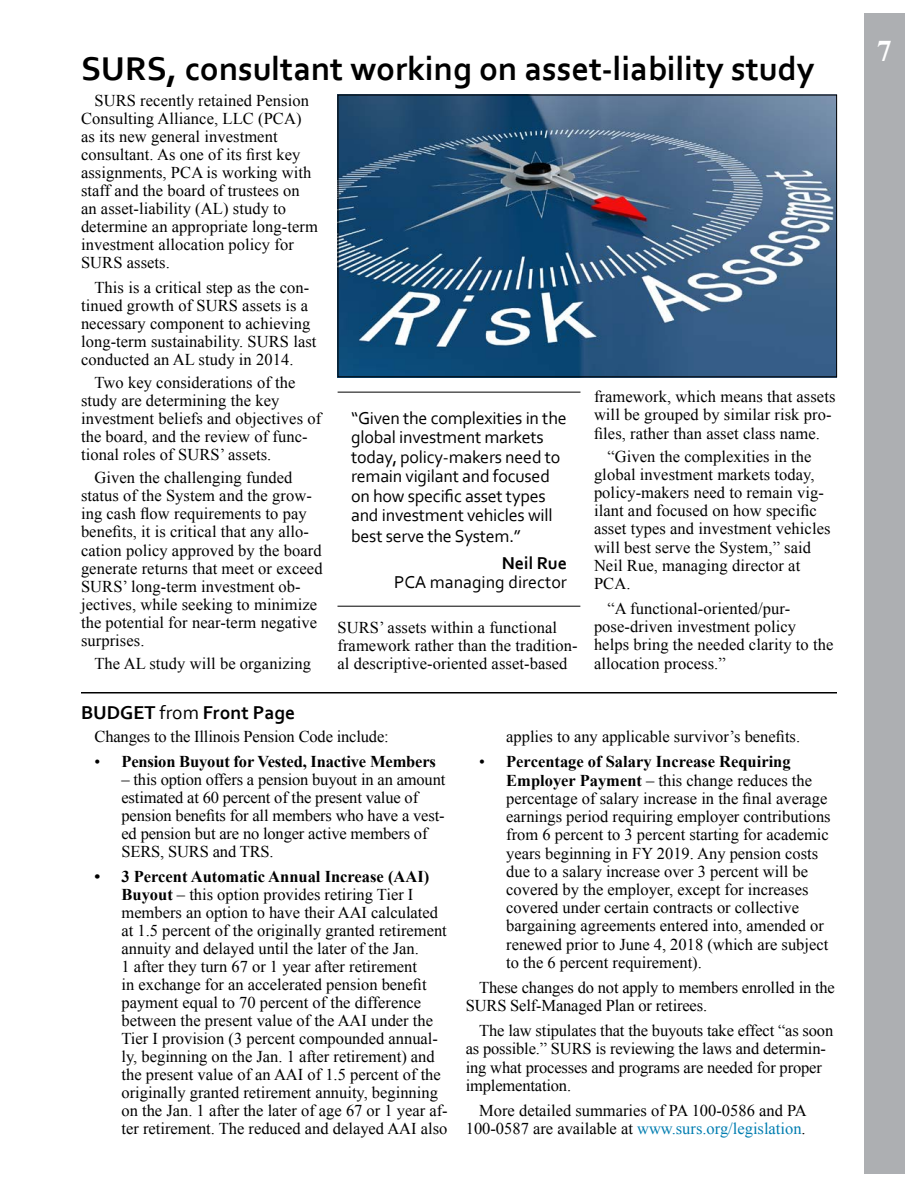
<style>
.page{position:relative;width:918px;height:1188px;background:#fff}
.page>*{position:absolute;margin:0;border:0;box-sizing:border-box;transform-origin:0 0}
._1_Headline{font:700 34.5px "Corbel";color:#000}
.t1{font:700 30px "Times New Roman";color:#fff}
._3_Jump_Line_2{font:700 19.5px "Corbel";color:#000}
._3_Jump_Line_2-2{font:18px/19.8px "Corbel";letter-spacing:-.01em;color:#000}
._3_Jump_Line_2-3{font:700 18px "Corbel";color:#000}
._2_Body_Copy{font:16.5px/18px "Times New Roman";color:#000}
.t2{font:700 16.5px "Times New Roman";letter-spacing:-.01em;color:#000}
.s1{font-weight:400}
.s2{font-weight:700}
.s3{color:#007db0}
</style>
<div class="page">
<div style="left:864px;top:14px;width:40px;height:1160px;background:#adafb2"></div>
<hr style="left:81px;top:692px;width:756px;height:2px;background:#000">
<img style="left:340px;top:97px;width:495px;height:278px">
<div style="left:338px;top:95px;width:499px;height:282px;border:1px solid #000"></div>
<hr style="left:338px;top:392px;width:242px;height:1px;background:#000">
<hr style="left:338px;top:606px;width:242px;height:1px;background:#000">
<p class="_1_Headline" style="left:81px;top:47px;width:735px">SURS, consultant working on asset-liability study</p>
<p class="_2_Body_Copy" style="left:81px;top:91px;width:238px;text-indent:14px">SURS recently retained Pension<br>Consulting Alliance, LLC (PCA) as its new general investment consultant. As one of its first key assignments, PCA is working with staff and the board of trustees on an asset-liability (AL) study to determine an appropriate long-term investment allocation policy for<br>SURS assets.</p>
<p class="_2_Body_Copy" style="left:81px;top:278px;width:237px;text-indent:14px">This is a critical step as the con&shy;tinued growth of SURS assets is a necessary component to achieving long-term sustainability. SURS last conducted an AL study in 2014.</p>
<p class="_2_Body_Copy" style="left:81px;top:374px;width:242px;text-indent:14px">Two key considerations of the study are determining the key investment beliefs and objectives of the board, and the review of func&shy;tional roles of SURS’ assets.</p>
<p class="_2_Body_Copy" style="left:81px;top:469px;width:243px;text-indent:14px">Given the challenging funded status of the System and the grow&shy;ing cash flow requirements to pay benefits, it is critical that any allo&shy;cation policy approved by the board generate returns that meet or exceed<br>SURS’ long-term investment ob&shy;jectives, while seeking to minimize the potential for near-term negative surprises.</p>
<p class="_2_Body_Copy" style="left:94px;top:654px;width:218px">The AL study will be organizing</p>
<p class="_3_Jump_Line_2-2" style="left:351px;top:407px;width:217px">“Given the complexities in the global investment markets today, policy-makers need to remain vigilant and focused on how specific asset types and investment vehicles will best serve the System.”</p>
<p class="_3_Jump_Line_2-3" style="left:502px;top:551px;width:67px">Neil Rue</p>
<p class="_3_Jump_Line_2-2" style="left:394px;top:572px;width:174px">PCA managing director</p>
<p class="_2_Body_Copy" style="left:338px;top:618px;width:242px">SURS’ assets within a functional framework rather than the tradition&shy;al descriptive-oriented asset-based</p>
<p class="_2_Body_Copy" style="left:594px;top:387px;width:243px">framework, which means that assets will be grouped by similar risk pro&shy;files, rather than asset class name.</p>
<p class="_2_Body_Copy" style="left:594px;top:447px;width:238px;text-indent:14px">“Given the complexities in the global investment markets today, policy-makers need to remain vig&shy;ilant and focused on how specific asset types and investment vehicles will best serve the System,” said<br>Neil Rue, managing director at<br>PCA.</p>
<p class="_2_Body_Copy" style="left:594px;top:599px;width:241px;text-indent:14px">“A functional-oriented/pur&shy;pose-driven investment policy helps bring the needed clarity to the allocation process.”</p>
<p class="_3_Jump_Line_2" style="left:81px;top:700px;width:216px">BUDGET <span class="s1">from</span> Front Page</p>
<p class="_2_Body_Copy" style="left:94px;top:728px;width:296px">Changes to the Illinois Pension Code include:</p>
<p class="t2" style="left:94px;top:750px;width:343px"><span class="s1">•</span> Pension Buyout for Vested, Inactive Members</p>
<p class="_2_Body_Copy" style="left:122px;top:770px;width:325px">– this option offers a pension buyout in an amount estimated at 60 percent of the present value of pension benefits for all members who have a vest&shy;ed pension but are no longer active members of SERS, SURS and TRS.</p>
<p class="_2_Body_Copy" style="left:122px;top:867px;width:328px;text-indent:-27px"><span class="s2">• 3 Percent Automatic Annual Increase (AAI)<br>Buyout</span> – this option provides retiring Tier I members an option to have their AAI calculated at 1.5 percent of the originally granted retirement annuity and delayed until the later of the Jan.<br>1 after they turn 67 or 1 year after retirement<br>in exchange for an accelerated pension benefit payment equal to 70 percent of the difference between the present value of the AAI under the Tier I provision (3 percent compounded annual&shy;ly, beginning on the Jan. 1 after retirement) and the present value of an AAI of 1.5 percent of the originally granted retirement annuity, beginning on the Jan. 1 after the later of age 67 or 1 year af&shy;ter retirement. The reduced and delayed AAI also</p>
<p class="_2_Body_Copy" style="left:506px;top:728px;width:295px">applies to any applicable survivor’s benefits.</p>
<p class="_2_Body_Copy" style="left:506px;top:752px;width:326px;text-indent:-27px">• <span class="s2">Percentage of Salary Increase Requiring Employer Payment</span> – this change reduces the percentage of salary increase in the final average earnings period requiring employer contributions from 6 percent to 3 percent starting for academic years beginning in FY 2019. Any pension costs due to a salary increase over 3 percent will be covered by the employer, except for increases covered under certain contracts or collective bargaining agreements entered into, amended or renewed prior to June 4, 2018 (which are subject to the 6 percent requirement).</p>
<p class="_2_Body_Copy" style="left:466px;top:978px;width:371px;text-indent:14px">These changes do not apply to members enrolled in the<br>SURS Self-Managed Plan or retirees.</p>
<p class="_2_Body_Copy" style="left:466px;top:1021px;width:369px;text-indent:14px">The law stipulates that the buyouts take effect “as soon as possible.” SURS is reviewing the laws and determin&shy;ing what processes and programs are needed for proper implementation.</p>
<p class="_2_Body_Copy" style="left:466px;top:1101px;width:342px;text-align:right">More detailed summaries of PA 100-0586 and PA<br>100-0587 are available at <span class="s3">www.surs.org/legislation</span>.</p>
<h2 class="t1" style="left:877px;top:30px;width:16px">7</h2>
</div>
